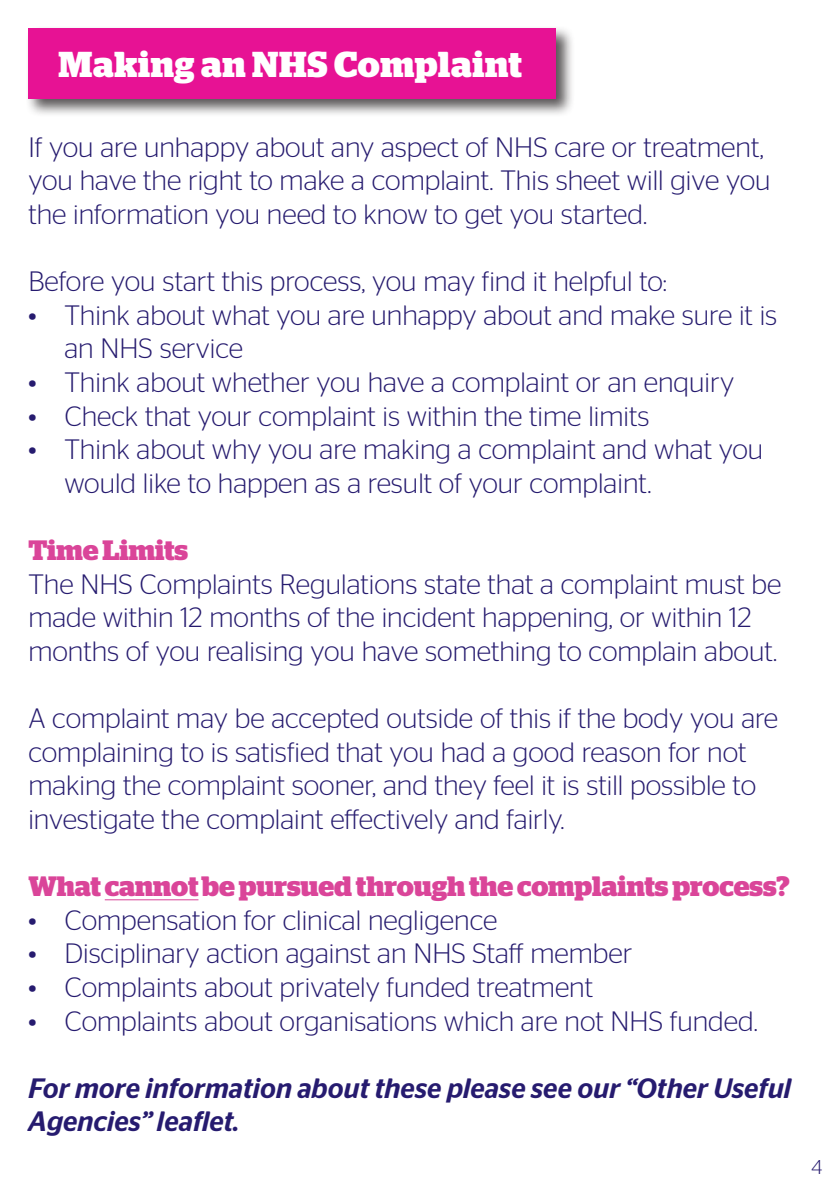
<style>
.page{position:relative;width:840px;height:1191px;background:#fff}
.page>*{position:absolute;margin:0;border:0;box-sizing:border-box;transform-origin:0 0}
.t1{font:700 36px "Stag";letter-spacing:.02em;color:#fff}
.Paragraph_Style_1{font:300 28px/33.6px "Stag Sans";color:#261b6f}
.Paragraph_Style_1-2{font:italic 500 28px/33.6px "Stag Sans";color:#261b6f}
.Sub_heading{font:700 28px "Stag";color:#da4599}
.t2{font:300 20px "Stag Sans";color:#261b6f}
</style>
<div class="page">
<div style="left:25px;top:25px;width:550px;height:93px;background:#231f20;opacity:.75"></div>
<div style="left:28px;top:28px;width:528px;height:71px;background:#e71294"></div>
<hr style="left:105px;top:899px;width:93px;height:1px;background:#da4599">
<p class="t1" style="left:58px;top:43px;width:464px">Making an NHS Complaint</p>
<p class="Paragraph_Style_1" style="left:28px;top:130px;width:743px">If you are unhappy about any aspect of NHS care or treatment, you have the right to make a complaint. This sheet will give you the information you need to know to get you started.</p>
<p class="Paragraph_Style_1" style="left:28px;top:264px;width:640px">Before you start this process, you may find it helpful to:</p>
<p class="Paragraph_Style_1" style="left:64px;top:298px;width:714px;text-indent:-36px">• Think about what you are unhappy about and make sure it is an NHS service</p>
<p class="Paragraph_Style_1" style="left:28px;top:365px;width:707px">• Think about whether you have a complaint or an enquiry</p>
<p class="Paragraph_Style_1" style="left:28px;top:398px;width:622px">• Check that your complaint is within the time limits</p>
<p class="Paragraph_Style_1" style="left:64px;top:432px;width:700px;text-indent:-36px">• Think about why you are making a complaint and what you would like to happen as a result of your complaint.</p>
<p class="Sub_heading" style="left:28px;top:534px;width:161px">Time Limits</p>
<p class="Paragraph_Style_1" style="left:28px;top:566px;width:754px">The NHS Complaints Regulations state that a complaint must be made within 12 months of the incident happening, or within 12 months of you realising you have something to complain about.</p>
<p class="Paragraph_Style_1" style="left:28px;top:701px;width:751px">A complaint may be accepted outside of this if the body you are complaining to is satisfied that you had a good reason for not making the complaint sooner, and they feel it is still possible to investigate the complaint effectively and fairly.</p>
<p class="Sub_heading" style="left:28px;top:870px;width:762px">What cannot be pursued through the complaints process?</p>
<p class="Paragraph_Style_1" style="left:28px;top:902px;width:470px">• Compensation for clinical negligence</p>
<p class="Paragraph_Style_1" style="left:28px;top:936px;width:605px">• Disciplinary action against an NHS Staff member</p>
<p class="Paragraph_Style_1" style="left:28px;top:970px;width:566px">• Complaints about privately funded treatment</p>
<p class="Paragraph_Style_1" style="left:28px;top:1003px;width:730px">• Complaints about organisations which are not NHS funded.</p>
<p class="Paragraph_Style_1-2" style="left:28px;top:1071px;width:764px">For more information about these please see our “Other Useful<br>Agencies” leaflet.</p>
<p class="t2" style="left:811px;top:1156px;width:12px">4</p>
</div>
